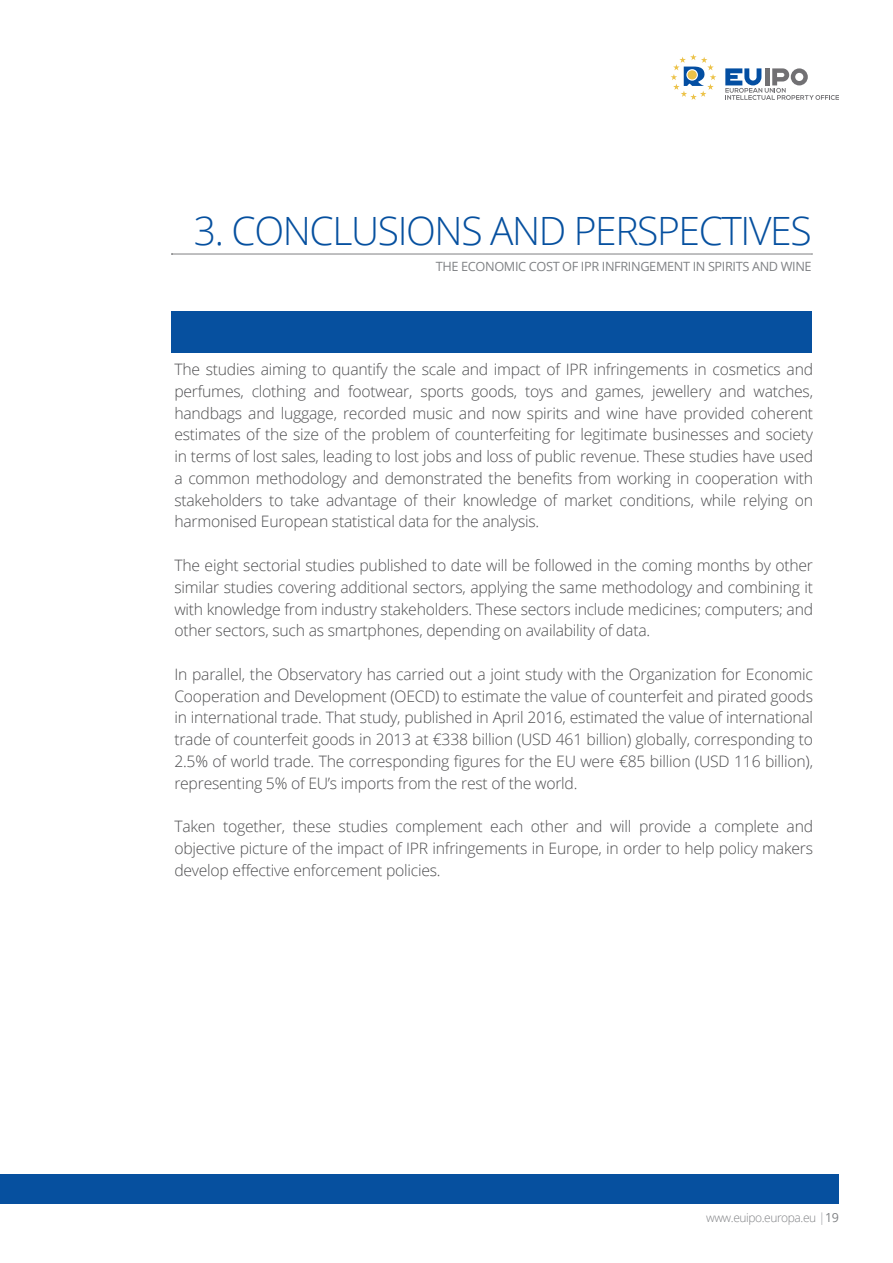
<style>
.page{position:relative;width:893px;height:1263px;background:#fff}
.page>*{position:absolute;margin:0;border:0;box-sizing:border-box;transform-origin:0 0}
.t1{font:300 39px "Open Sans";letter-spacing:-.035em;color:#06509f}
.t2{font:300 15.75px/21.8px "Open Sans";letter-spacing:-.015em;color:#4d4d4f;text-align:justify}
.t3{font:12.75px "Open Sans";letter-spacing:-.03em;color:#808285}
.t4{font:300 12px "Open Sans";letter-spacing:-.035em;color:#808285}
.s1{font-weight:400;font-size:12.45px;color:#bcbec0}
.s2{font-weight:400;font-size:12.45px}
</style>
<div class="page">
<svg style="left:671px;top:54px;width:45px;height:46px"></svg>
<svg style="left:725px;top:68px;width:114px;height:32px"></svg>
<div style="left:0;top:1175px;width:839px;height:29px;background:#06509f"></div>
<svg style="left:171px;top:254px;width:641px;height:1px"></svg>
<div style="left:171px;top:311px;width:641px;height:42px;background:#06509f"></div>
<h1 class="t1" style="left:194px;top:204px;width:619px">3. CONCLUSIONS AND PERSPECTIVES</h1>
<p class="t3" style="left:436px;top:258px;width:377px">THE ECONOMIC COST OF IPR INFRINGEMENT IN SPIRITS AND WINE</p>
<p class="t2" style="left:174px;top:358px;width:640px">The studies aiming to quantify the scale and impact of IPR infringements in cosmetics and perfumes, clothing and footwear, sports goods, toys and games, jewellery and watches, handbags and luggage, recorded music and now spirits and wine have provided coherent estimates of the size of the problem of counterfeiting for legitimate businesses and society in terms of lost sales, leading to lost jobs and loss of public revenue. These studies have used a common methodology and demonstrated the benefits from working in cooperation with stakeholders to take advantage of their knowledge of market conditions, while relying on harmonised European statistical data for the analysis.</p>
<p class="t2" style="left:174px;top:554px;width:640px">The eight sectorial studies published to date will be followed in the coming months by other similar studies covering additional sectors, applying the same methodology and combining it with knowledge from industry stakeholders. These sectors include medicines; computers; and other sectors, such as smartphones, depending on availability of data.</p>
<p class="t2" style="left:174px;top:663px;width:640px">In parallel, the Observatory has carried out a joint study with the Organization for Economic Cooperation and Development (OECD) to estimate the value of counterfeit and pirated goods in international trade. That study, published in April 2016, estimated the value of international trade of counterfeit goods in 2013 at €338 billion (USD 461 billion) globally, corresponding to 2.5% of world trade. The corresponding figures for the EU were €85 billion (USD 116 billion), representing 5% of EU’s imports from the rest of the world.</p>
<p class="t2" style="left:174px;top:815px;width:640px">Taken together, these studies complement each other and will provide a complete and objective picture of the impact of IPR infringements in Europe, in order to help policy makers develop effective enforcement policies.</p>
<p class="t4" style="left:706px;top:1209px;width:134px">www.euipo.europa.eu <span class="s1">|</span><span class="s2">19</span></p>
</div>
